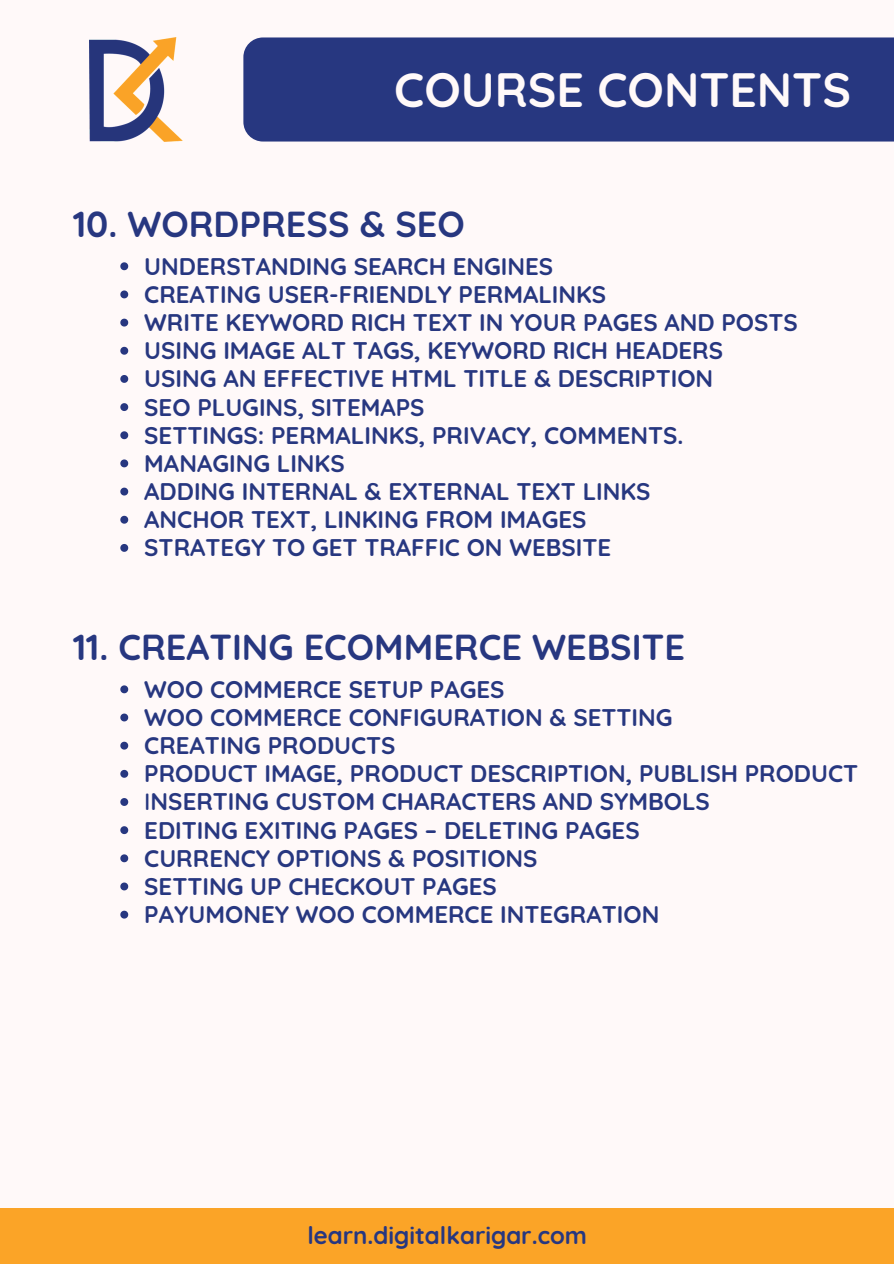
<style>
.page{position:relative;width:894px;height:1264px;background:#fff}
.page>*{position:absolute;margin:0;border:0;box-sizing:border-box;transform-origin:0 0}
.t1{font:700 48px "Quicksand";color:#fff9f9}
.t2{font:700 36px "Quicksand";color:#273780}
.t3{font:700 24px "Quicksand";color:#273780}
.s1{font-weight:500}
</style>
<div class="page">
<div style="left:0;top:0;width:893px;height:1263px;background:#fff9f9"></div>
<div style="left:0;top:1207px;width:893px;height:56px;background:#fba427"></div>
<div style="left:243px;top:37px;width:650px;height:104px;background:#273780"></div>
<img style="left:89px;top:37px;width:94px;height:104px">
<svg style="left:120px;top:262px;width:8px;height:8px"></svg>
<svg style="left:120px;top:290px;width:8px;height:8px"></svg>
<svg style="left:120px;top:319px;width:8px;height:7px"></svg>
<svg style="left:120px;top:347px;width:8px;height:8px"></svg>
<svg style="left:120px;top:375px;width:8px;height:8px"></svg>
<svg style="left:120px;top:403px;width:8px;height:8px"></svg>
<svg style="left:120px;top:431px;width:8px;height:8px"></svg>
<svg style="left:120px;top:459px;width:8px;height:8px"></svg>
<svg style="left:120px;top:487px;width:8px;height:8px"></svg>
<svg style="left:120px;top:516px;width:8px;height:7px"></svg>
<svg style="left:120px;top:544px;width:8px;height:8px"></svg>
<svg style="left:120px;top:685px;width:8px;height:8px"></svg>
<svg style="left:120px;top:713px;width:8px;height:8px"></svg>
<svg style="left:120px;top:741px;width:8px;height:8px"></svg>
<svg style="left:120px;top:770px;width:8px;height:7px"></svg>
<svg style="left:120px;top:798px;width:8px;height:8px"></svg>
<svg style="left:120px;top:826px;width:8px;height:8px"></svg>
<svg style="left:120px;top:854px;width:8px;height:8px"></svg>
<svg style="left:120px;top:882px;width:8px;height:8px"></svg>
<svg style="left:120px;top:910px;width:8px;height:8px"></svg>
<p class="t1" style="left:394px;top:59px;width:458px">COURSE CONTENTS</p>
<p class="t2" style="left:73px;top:201px;width:393px">10. WORDPRESS &amp; SEO</p>
<p class="t3" style="left:144px;top:251px;width:410px">UNDERSTANDING SEARCH ENGINES</p>
<p class="t3" style="left:144px;top:279px;width:463px">CREATING USER-FRIENDLY PERMALINKS</p>
<p class="t3" style="left:144px;top:307px;width:655px">WRITE KEYWORD RICH TEXT IN YOUR PAGES AND POSTS</p>
<p class="t3" style="left:144px;top:335px;width:580px">USING IMAGE ALT TAGS, KEYWORD RICH HEADERS</p>
<p class="t3" style="left:144px;top:363px;width:570px">USING AN EFFECTIVE HTML TITLE &amp; DESCRIPTION</p>
<p class="t3" style="left:144px;top:391px;width:282px">SEO PLUGINS, SITEMAPS</p>
<p class="t3" style="left:144px;top:419px;width:540px">SETTINGS: PERMALINKS, PRIVACY, COMMENTS.</p>
<p class="t3" style="left:144px;top:448px;width:202px">MANAGING LINKS</p>
<p class="t3" style="left:144px;top:476px;width:507px">ADDING INTERNAL &amp; EXTERNAL TEXT LINKS</p>
<p class="t3" style="left:144px;top:504px;width:443px">ANCHOR TEXT, LINKING FROM IMAGES</p>
<p class="t3" style="left:144px;top:532px;width:468px">STRATEGY TO GET TRAFFIC ON WEBSITE</p>
<p class="t2" style="left:73px;top:624px;width:613px">11. CREATING ECOMMERCE WEBSITE</p>
<p class="t3" style="left:144px;top:673px;width:362px">WOO COMMERCE SETUP PAGES</p>
<p class="t3" style="left:144px;top:702px;width:529px">WOO COMMERCE CONFIGURATION &amp; SETTING</p>
<p class="t3" style="left:144px;top:730px;width:253px">CREATING PRODUCTS</p>
<p class="t3" style="left:144px;top:758px;width:715px">PRODUCT IMAGE, PRODUCT DESCRIPTION, PUBLISH PRODUCT</p>
<p class="t3" style="left:144px;top:786px;width:567px"><span class="s1">I</span>NSERTING CUSTOM CHARACTERS AND SYMBOLS</p>
<p class="t3" style="left:144px;top:814px;width:496px">EDITING EXITING PAGES – DELETING PAGES</p>
<p class="t3" style="left:144px;top:842px;width:394px">CURRENCY OPTIONS &amp; POSITIONS</p>
<p class="t3" style="left:144px;top:870px;width:354px">SETTING UP CHECKOUT PAGES</p>
<p class="t3" style="left:144px;top:899px;width:516px">PAYUMONEY WOO COMMERCE INTEGRATION</p>
<p class="t3" style="left:307px;top:1220px;width:281px">learn.digitalkarigar.com</p>
</div>
